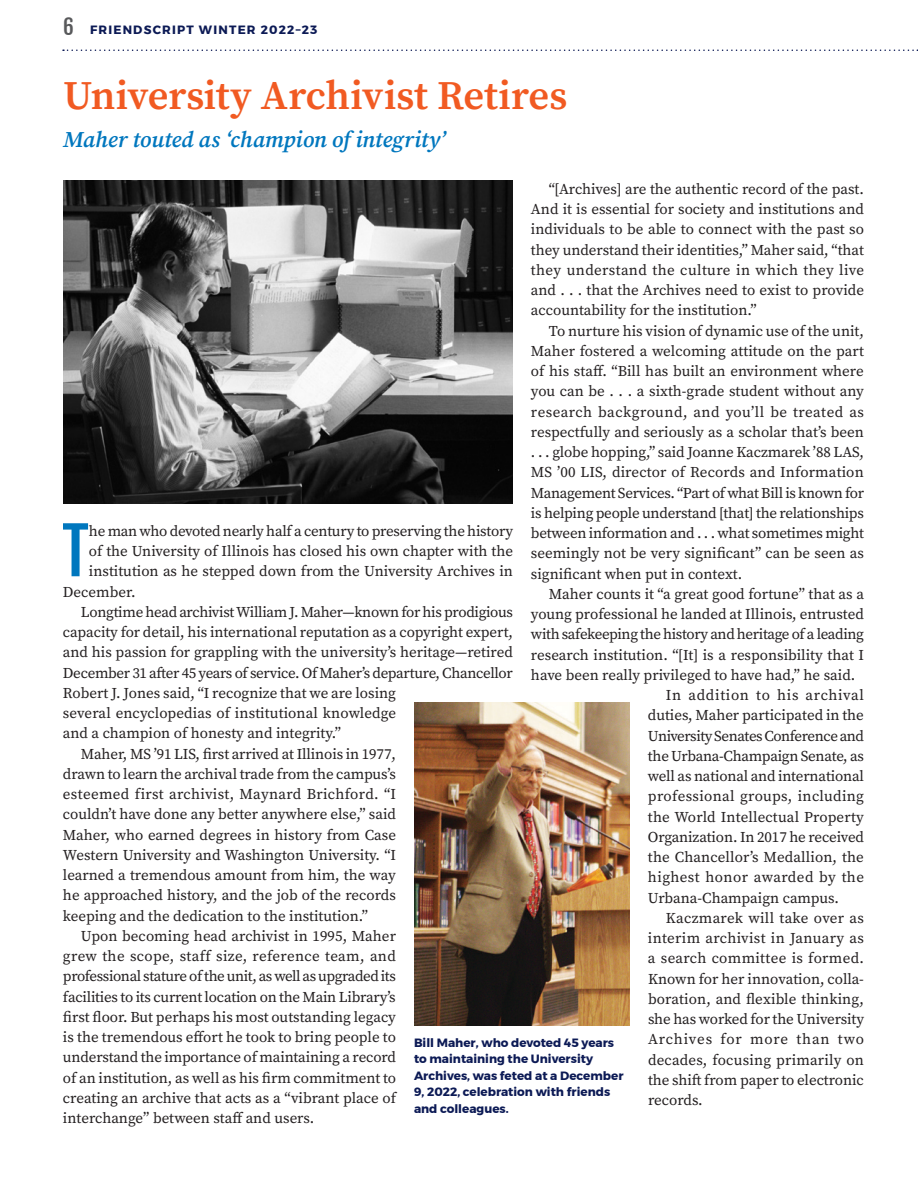
<style>
.page{position:relative;width:918px;height:1188px;background:#fff}
.page>*{position:absolute;margin:0;border:0;box-sizing:border-box;transform-origin:0 0}
.Text_first_paragraph{font:63.6px "Fjalla One";color:#0077be}
.A_head{font:600 40.5px "Source Serif Pro";letter-spacing:-.005em;color:#f15a22}
.b_Head{font:italic 22.5px "Source Serif Variable";letter-spacing:-.005em;color:#0077be}
.Text{font:15px/20.2px "Source Serif Pro";color:#231f20;text-align:justify}
.Text_first_paragraph-2{font:15px "Source Serif Pro";color:#231f20}
.t1{font:700 12px/16.5px "Montserrat";color:#0c1a55}
.t2{font:700 12px "Montserrat";letter-spacing:.1em;color:#0c1a55}
.s1{font-family:"Fjalla One";font-weight:400;font-size:21px;color:#58595b}
</style>
<div class="page">
<img style="left:63px;top:180px;width:450px;height:324px">
<img style="left:414px;top:702px;width:216px;height:324px">
<svg style="left:63px;top:50px;width:855px;height:1px"></svg>
<p class="t2" style="left:63px;top:20px;width:256px"><span class="s1">6</span> FRIENDSCRIPT WINTER 2022–23</p>
<p class="A_head" style="left:63px;top:68px;width:506px">University Archivist Retires</p>
<p class="b_Head" style="left:63px;top:124px;width:385px">Maher touted as ‘champion of integrity’</p>
<p class="Text" style="left:531px;top:179px;width:335px;text-indent:18px">“[Archives] are the authentic record of the past.<br>And it is essential for society and institutions and individuals to be able to connect with the past so they understand their identities,” Maher said, “that they understand the culture in which they live and . . . that the Archives need to exist to provide accountability for the institution.”</p>
<p class="Text" style="left:531px;top:320px;width:335px;text-indent:18px">To nurture his vision of dynamic use of the unit, Maher fostered a welcoming attitude on the part of his staff. “Bill has built an environment where you can be . . . a sixth-grade student without any research background, and you’ll be treated as respectfully and seriously as a scholar that’s been . . . globe hopping,” said Joanne Kaczmarek ’88 LAS, MS ’00 LIS, director of Records and Information Management Services. “Part of what Bill is known for is helping people understand [that] the relationships between information and . . . what sometimes might seemingly not be very significant” can be seen as significant when put in context.</p>
<p class="Text" style="left:531px;top:584px;width:335px;text-indent:18px">Maher counts it “a great good fortune” that as a young professional he landed at Illinois, entrusted with safekeeping the history and heritage of a leading research institution. “[It] is a responsibility that I have been really privileged to have had,” he said.</p>
<p class="Text" style="left:648px;top:685px;width:218px;text-indent:18px">In addition to his archival duties, Maher participated in the University Senates Conference and the Urbana-Champaign Senate, as well as national and international professional groups, including the World Intellectual Property Organization. In 2017 he received the Chancellor’s Medallion, the highest honor awarded by the Urbana-Champaign campus.</p>
<p class="Text" style="left:648px;top:908px;width:218px;text-indent:18px">Kaczmarek will take over as interim archivist in January as a search committee is formed.<br>Known for her innovation, colla&shy;boration, and flexible thinking, she has worked for the University Archives for more than two decades, focusing primarily on the shift from paper to electronic records.</p>
<p class="Text_first_paragraph" style="left:62px;top:512px;width:28px">T</p>
<p class="Text_first_paragraph-2" style="left:89px;top:521px;width:426px">he man who devoted nearly half a century to preserving the history</p>
<p class="Text_first_paragraph-2" style="left:89px;top:541px;width:426px">of the University of Illinois has closed his own chapter with the</p>
<p class="Text_first_paragraph-2" style="left:89px;top:561px;width:426px">institution as he stepped down from the University Archives in</p>
<p class="Text_first_paragraph-2" style="left:63px;top:581px;width:74px">December.</p>
<p class="Text" style="left:63px;top:602px;width:452px;text-align:left;text-indent:18px">Longtime head archivist William J. Maher—known for his prodigious capacity for detail, his international reputation as a copyright expert, and his passion for grappling with the university’s heritage—retired December 31 after 45 years of service. Of Maher’s departure, Chancellor Robert J. Jones said, “I recognize that we are losing<br>several encyclopedias of institutional knowledge<br>and a champion of honesty and integrity.”</p>
<p class="Text" style="left:63px;top:743px;width:335px;text-indent:18px">Maher, MS ’91 LIS, first arrived at Illinois in 1977, drawn to learn the archival trade from the campus’s esteemed first archivist, Maynard Brichford. “I couldn’t have done any better anywhere else,” said Maher, who earned degrees in history from Case Western University and Washington University. “I learned a tremendous amount from him, the way he approached history, and the job of the records keeping and the dedication to the institution.”</p>
<p class="Text" style="left:63px;top:926px;width:335px;text-indent:18px">Upon becoming head archivist in 1995, Maher grew the scope, staff size, reference team, and professional stature of the unit, as well as upgraded its facilities to its current location on the Main Library’s first floor. But perhaps his most outstanding legacy is the tremendous effort he took to bring people to understand the importance of maintaining a record of an institution, as well as his firm commitment to creating an archive that acts as a “vibrant place of interchange” between staff and users.</p>
<p class="t1" style="left:414px;top:1034px;width:211px">Bill Maher, who devoted 45 years to maintaining the University<br>Archives, was feted at a December<br>9, 2022, celebration with friends and colleagues.</p>
</div>
